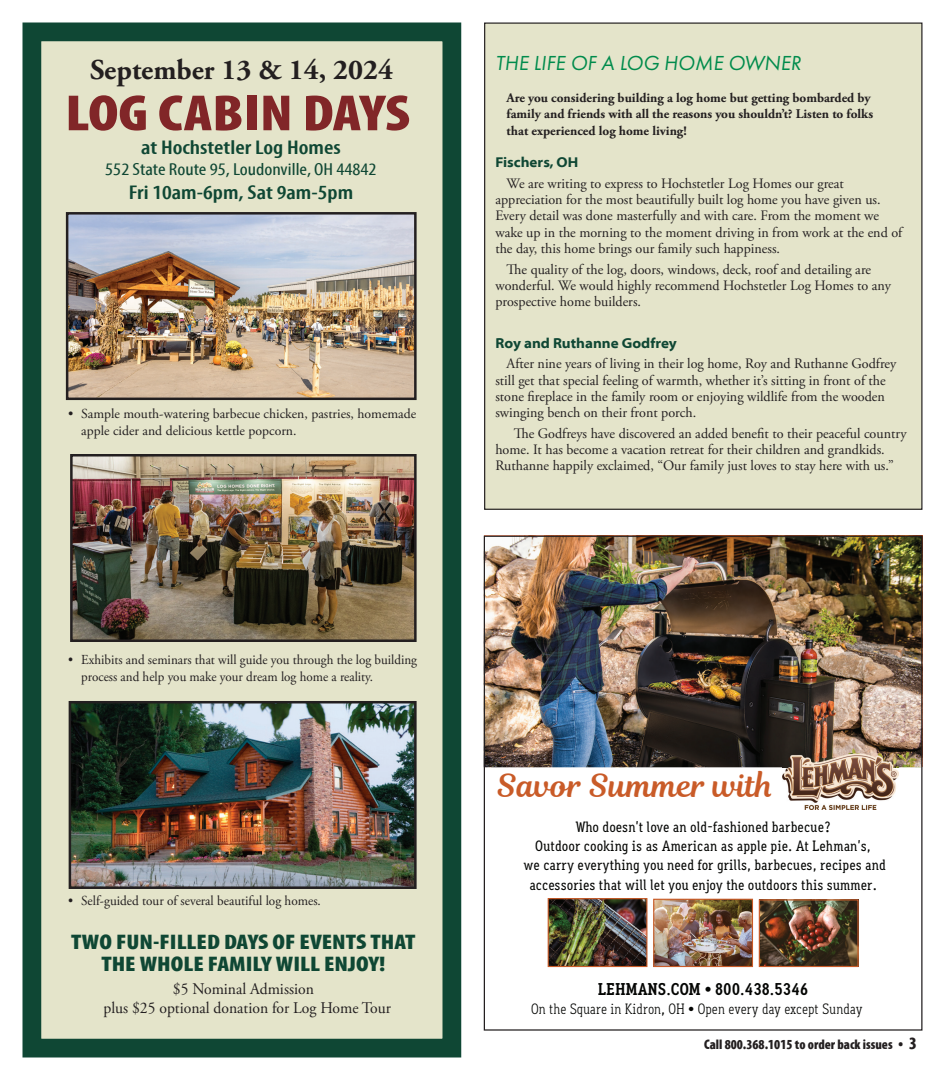
<style>
.page{position:relative;width:945px;height:1080px;background:#fff}
.page>*{position:absolute;margin:0;border:0;box-sizing:border-box;transform-origin:0 0}
.t1{font:900 condensed 51.25px "Myriad Pro";color:#812628;scale:1.19 1}
.t2{font:31.5px "Magnolia Script";color:#c95b28}
.t3{font:700 28.75px "Adobe Garamond Pro";color:#231f20}
.t4{font:900 condensed 21.25px "Myriad Pro";color:#0f4734;scale:1.19 1}
.t5{font:italic 21.12px "Futura PT";color:#008b4c}
.t6{font:600 condensed 20px "Myriad Pro";color:#0f4734;scale:1.19 1}
.t7{font:condensed 17.5px "Myriad Pro";color:#0f4734;scale:1.19 1}
.t8{font:700 17.12px "Aaux Office";color:#040503}
.t9{font:16.25px "Adobe Garamond Pro";color:#231f20;scale:.96 1}
.t10{font:500 15px/19.1px "Aaux Office";color:#040503;text-align:center}
.t11{font:15px "Aaux Office";color:#040503}
.Main_body_copy{font:14.38px/16.2px "Adobe Garamond Pro";color:#231f20}
.Testimonial_names{font:700 semi-expanded 14.38px "Myriad Pro";color:#0f4734}
.t12{font:13.75px/16.5px "Adobe Garamond Pro";color:#231f20;scale:.95 1}
.t13{font:13.75px/16.5px "Adobe Garamond Pro";color:#231f20}
.t14{font:13.75px "Adobe Garamond Pro";color:#231f20;scale:.96 1}
.t15{font:900 condensed 13.75px "Myriad Pro";color:#231f20}
.t16{font:700 13.25px/16.2px "Adobe Garamond Pro";color:#231f20}
.s1{font-size:17.5px}
</style>
<div class="page">
<div style="left:485px;top:23px;width:437px;height:486px;background:#e4e4ca"></div>
<div style="left:32px;top:32px;width:420px;height:1016px;background:#e4e4ca"></div>
<div style="left:22px;top:22px;width:439px;height:1036px;border:19px solid #0f4734"></div>
<img style="left:69px;top:215px;width:345px;height:182px">
<div style="left:66px;top:212px;width:351px;height:188px;border:2px solid #231f20"></div>
<img style="left:73px;top:457px;width:341px;height:182px">
<div style="left:70px;top:454px;width:347px;height:188px;border:2px solid #231f20"></div>
<img style="left:72px;top:704px;width:342px;height:182px">
<div style="left:69px;top:701px;width:348px;height:188px;border:2px solid #231f20"></div>
<img style="left:486px;top:538px;width:434px;height:229px">
<img style="left:782px;top:753px;width:116px;height:56px">
<img style="left:761px;top:901px;width:96px;height:64px">
<div style="left:759px;top:899px;width:100px;height:68px;border:1px solid #c95b28"></div>
<img style="left:550px;top:900px;width:95px;height:65px">
<div style="left:548px;top:898px;width:99px;height:69px;border:1px solid #c95b28"></div>
<img style="left:655px;top:901px;width:96px;height:64px">
<div style="left:653px;top:899px;width:100px;height:68px;border:1px solid #c95b28"></div>
<p class="t3" style="left:90px;top:53px;width:304px">September 13 &amp; 14, 2024</p>
<p class="t1" style="left:65px;top:85px;width:291px">LOG CABIN DAYS</p>
<p class="t6" style="left:141px;top:137px;width:169px">at Hochstetler Log Homes</p>
<p class="t7" style="left:105px;top:159px;width:229px">552 State Route 95, Loudonville, OH 44842</p>
<p class="t6" style="left:129px;top:182px;width:190px">Fri 10am-6pm, Sat 9am-5pm</p>
<p class="t13" style="left:81px;top:406px;width:337px;text-indent:-13px">• Sample mouth-watering barbecue chicken, pastries, homemade apple cider and delicious kettle popcorn.</p>
<p class="t12" style="left:81px;top:652px;width:355px;text-indent:-13px">• Exhibits and seminars that will guide you through the log building process and help you make your dream log home a reality.</p>
<p class="t14" style="left:68px;top:893px;width:265px">• Self-guided tour of several beautiful log homes.</p>
<p class="t5" style="left:495px;top:50px;width:307px">THE LIFE OF A LOG HOME OWNER</p>
<p class="t16" style="left:507px;top:90px;width:368px">Are you considering building a log home but getting bombarded by family and friends with all the reasons you shouldn’t? Listen to folks that experienced log home living!</p>
<p class="Testimonial_names" style="left:495px;top:154px;width:84px">Fischers, OH</p>
<p class="Main_body_copy" style="left:495px;top:176px;width:408px;text-indent:11px">We are writing to express to Hochstetler Log Homes our great appreciation for the most beautifully built log home you have given us.<br>Every detail was done masterfully and with care. From the moment we wake up in the morning to the moment driving in from work at the end of the day, this home brings our family such happiness.</p>
<p class="Main_body_copy" style="left:495px;top:262px;width:397px;text-indent:11px">The quality of the log, doors, windows, deck, roof and detailing are wonderful. We would highly recommend Hochstetler Log Homes to any prospective home builders.</p>
<p class="Testimonial_names" style="left:495px;top:335px;width:183px">Roy and Ruthanne Godfrey</p>
<p class="Main_body_copy" style="left:495px;top:356px;width:402px;text-indent:11px">After nine years of living in their log home, Roy and Ruthanne Godfrey still get that special feeling of warmth, whether it’s sitting in front of the stone fireplace in the family room or enjoying wildlife from the wooden swinging bench on their front porch.</p>
<p class="Main_body_copy" style="left:495px;top:426px;width:413px;text-indent:18px">The Godfreys have discovered an added benefit to their peaceful country home. It has become a vacation retreat for their children and grandkids.<br>Ruthanne happily exclaimed, “Our family just loves to stay here with us.”</p>
<p class="t2" style="left:497px;top:763px;width:278px">Savor Summer with</p>
<p class="t10" style="left:524px;top:817px;width:364px">Who doesn’t love an old-fashioned barbecue?<br>Outdoor cooking is as American as apple pie. At Lehman’s,<br>we carry everything you need for grills, barbecues, recipes and accessories that will let you enjoy the outdoors this summer.</p>
<p class="t4" style="left:71px;top:930px;width:291px">TWO FUN-FILLED DAYS OF EVENTS THAT</p>
<p class="t4" style="left:101px;top:953px;width:240px">THE WHOLE FAMILY WILL ENJOY!</p>
<p class="t9" style="left:173px;top:979px;width:148px">$5 Nominal Admission</p>
<p class="t9" style="left:104px;top:999px;width:301px">plus $25 optional donation for Log Home Tour</p>
<p class="t11" style="left:531px;top:1000px;width:333px">On the Square in Kidron, OH • Open every day except Sunday</p>
<p class="t8" style="left:598px;top:979px;width:212px">LEHMANS.COM • 800.438.5346</p>
<p class="t15" style="left:704px;top:1037px;width:214px">Call 800.368.1015 to order back issues <span class="s1">• 3</span></p>
</div>
